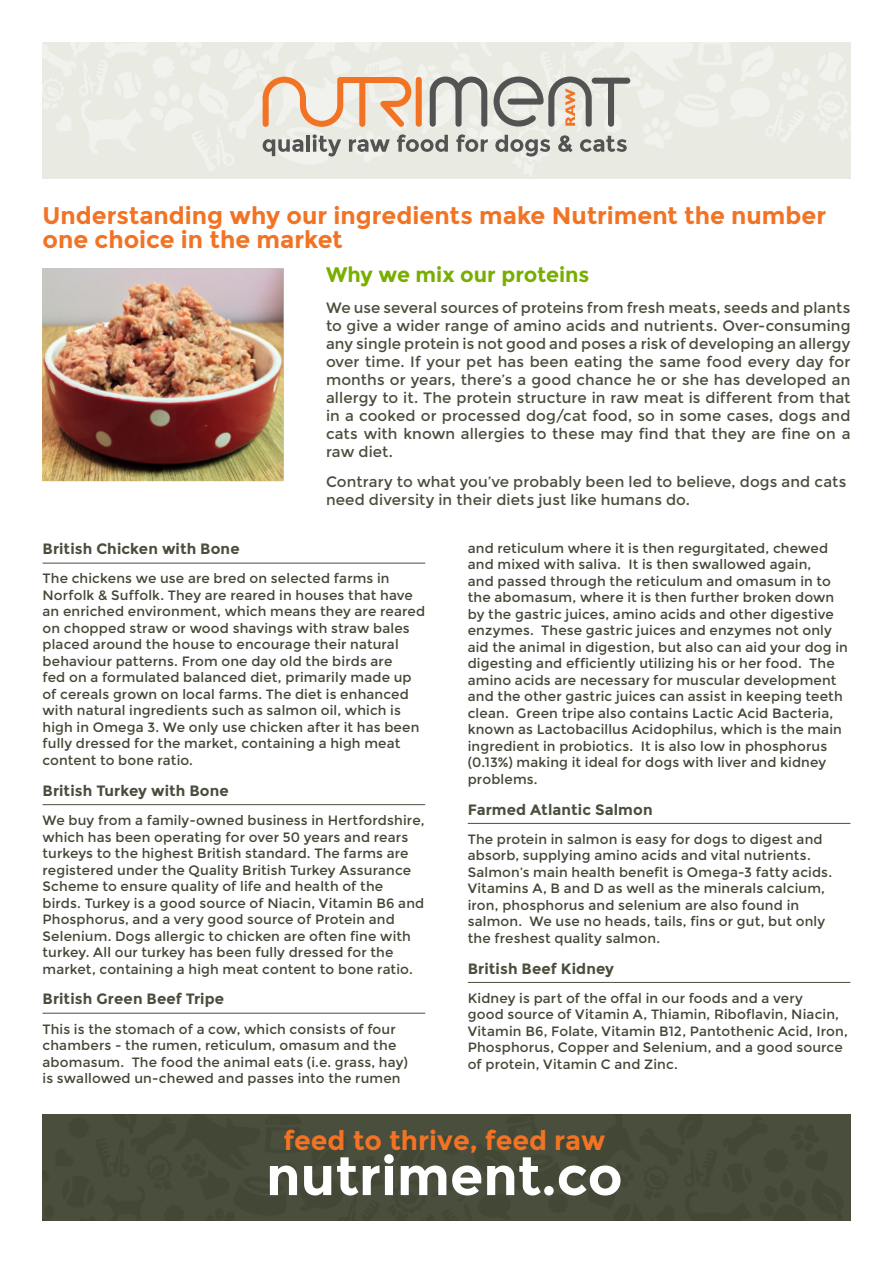
<style>
.page{position:relative;width:893px;height:1263px;background:#fff}
.page>*{position:absolute;margin:0;border:0;box-sizing:border-box;transform-origin:0 0}
.t1{font:700 54px "Montserrat";color:#fff}
.t2{font:700 27px "Montserrat";color:#f27324}
.t3{font:700 24px/24px "Montserrat";color:#f27324}
.t4{font:700 21px "Montserrat";color:#78ae00}
.t5{font:15px/18px "Montserrat";letter-spacing:.005em;color:#494f3d;text-align:justify}
.t6{font:700 15px "Montserrat";letter-spacing:.01em;color:#494f3d}
.t7{font:13.5px/16.5px "Montserrat";letter-spacing:.01em;color:#434736}
</style>
<div class="page">
<div style="left:43px;top:1114px;width:807px;height:106px;background:#4a4e3d"></div>
<svg style="left:263px;top:77px;width:367px;height:50px;background:#d2c1b1"></svg>
<svg style="left:263px;top:139px;width:40px;height:17px"></svg>
<hr style="left:306px;top:135px;width:4px;height:17px;background:#525454">
<svg style="left:313px;top:134px;width:28px;height:23px"></svg>
<svg style="left:349px;top:139px;width:41px;height:13px"></svg>
<svg style="left:397px;top:134px;width:51px;height:18px"></svg>
<svg style="left:456px;top:134px;width:32px;height:18px"></svg>
<svg style="left:495px;top:135px;width:55px;height:22px"></svg>
<svg style="left:558px;top:135px;width:15px;height:17px"></svg>
<svg style="left:580px;top:136px;width:47px;height:16px"></svg>
<hr style="left:43px;top:563px;width:382px;height:1px;background:#494f3d">
<hr style="left:43px;top:804px;width:382px;height:1px;background:#494f3d">
<hr style="left:43px;top:1013px;width:382px;height:1px;background:#494f3d">
<hr style="left:468px;top:823px;width:382px;height:1px;background:#494f3d">
<hr style="left:468px;top:982px;width:382px;height:1px;background:#494f3d">
<img style="left:42px;top:269px;width:241px;height:212px">
<h3 class="t3" style="left:43px;top:204px;width:785px">Understanding why our ingredients make Nutriment the number one choice in the market</h3>
<h3 class="t4" style="left:326px;top:262px;width:265px">Why we mix our proteins</h3>
<p class="t5" style="left:326px;top:299px;width:526px">We use several sources of proteins from fresh meats, seeds and plants to give a wider range of amino acids and nutrients. Over-consuming any single protein is not good and poses a risk of developing an allergy over time. If your pet has been eating the same food every day for months or years, there’s a good chance he or she has developed an allergy to it. The protein structure in raw meat is different from that in a cooked or processed dog/cat food, so in some cases, dogs and cats with known allergies to these may find that they are fine on a raw diet.</p>
<p class="t5" style="left:326px;top:473px;width:522px">Contrary to what you’ve probably been led to believe, dogs and cats need diversity in their diets just like humans do.</p>
<p class="t6" style="left:43px;top:540px;width:199px">British Chicken with Bone</p>
<p class="t7" style="left:43px;top:571px;width:384px">The chickens we use are bred on selected farms in Norfolk &amp; Suffolk. They are reared in houses that have an enriched environment, which means they are reared on chopped straw or wood shavings with straw bales placed around the house to encourage their natural behaviour patterns. From one day old the birds are<br>fed on a formulated balanced diet, primarily made up of cereals grown on local farms. The diet is enhanced with natural ingredients such as salmon oil, which is high in Omega 3. We only use chicken after it has been fully dressed for the market, containing a high meat content to bone ratio.</p>
<p class="t6" style="left:43px;top:781px;width:188px">British Turkey with Bone</p>
<p class="t7" style="left:43px;top:812px;width:383px">We buy from a family-owned business in Hertfordshire, which has been operating for over 50 years and rears turkeys to the highest British standard. The farms are registered under the Quality British Turkey Assurance Scheme to ensure quality of life and health of the birds. Turkey is a good source of Niacin, Vitamin B6 and Phosphorus, and a very good source of Protein and Selenium. Dogs allergic to chicken are often fine with turkey. All our turkey has been fully dressed for the market, containing a high meat content to bone ratio.</p>
<p class="t6" style="left:43px;top:990px;width:183px">British Green Beef Tripe</p>
<p class="t7" style="left:43px;top:1021px;width:367px">This is the stomach of a cow, which consists of four chambers - the rumen, reticulum, omasum and the abomasum. The food the animal eats (i.e. grass, hay) is swallowed un-chewed and passes into the rumen</p>
<p class="t7" style="left:468px;top:540px;width:382px">and reticulum where it is then regurgitated, chewed and mixed with saliva. It is then swallowed again,<br>and passed through the reticulum and omasum in to the abomasum, where it is then further broken down by the gastric juices, amino acids and other digestive enzymes. These gastric juices and enzymes not only aid the animal in digestion, but also can aid your dog in digesting and efficiently utilizing his or her food. The amino acids are necessary for muscular development and the other gastric juices can assist in keeping teeth clean. Green tripe also contains Lactic Acid Bacteria, known as Lactobacillus Acidophilus, which is the main ingredient in probiotics. It is also low in phosphorus (0.13%) making it ideal for dogs with liver and kidney problems.</p>
<p class="t6" style="left:468px;top:800px;width:186px">Farmed Atlantic Salmon</p>
<p class="t7" style="left:468px;top:831px;width:366px">The protein in salmon is easy for dogs to digest and absorb, supplying amino acids and vital nutrients.<br>Salmon’s main health benefit is Omega-3 fatty acids.<br>Vitamins A, B and D as well as the minerals calcium, iron, phosphorus and selenium are also found in salmon. We use no heads, tails, fins or gut, but only the freshest quality salmon.</p>
<p class="t6" style="left:468px;top:959px;width:148px">British Beef Kidney</p>
<p class="t7" style="left:468px;top:990px;width:382px">Kidney is part of the offal in our foods and a very<br>good source of Vitamin A, Thiamin, Riboflavin, Niacin, Vitamin B6, Folate, Vitamin B12, Pantothenic Acid, Iron, Phosphorus, Copper and Selenium, and a good source of protein, Vitamin C and Zinc.</p>
<h2 class="t2" style="left:283px;top:1124px;width:323px">feed to thrive, feed raw</h2>
<h1 class="t1" style="left:266px;top:1144px;width:358px">nutriment.co</h1>
</div>
